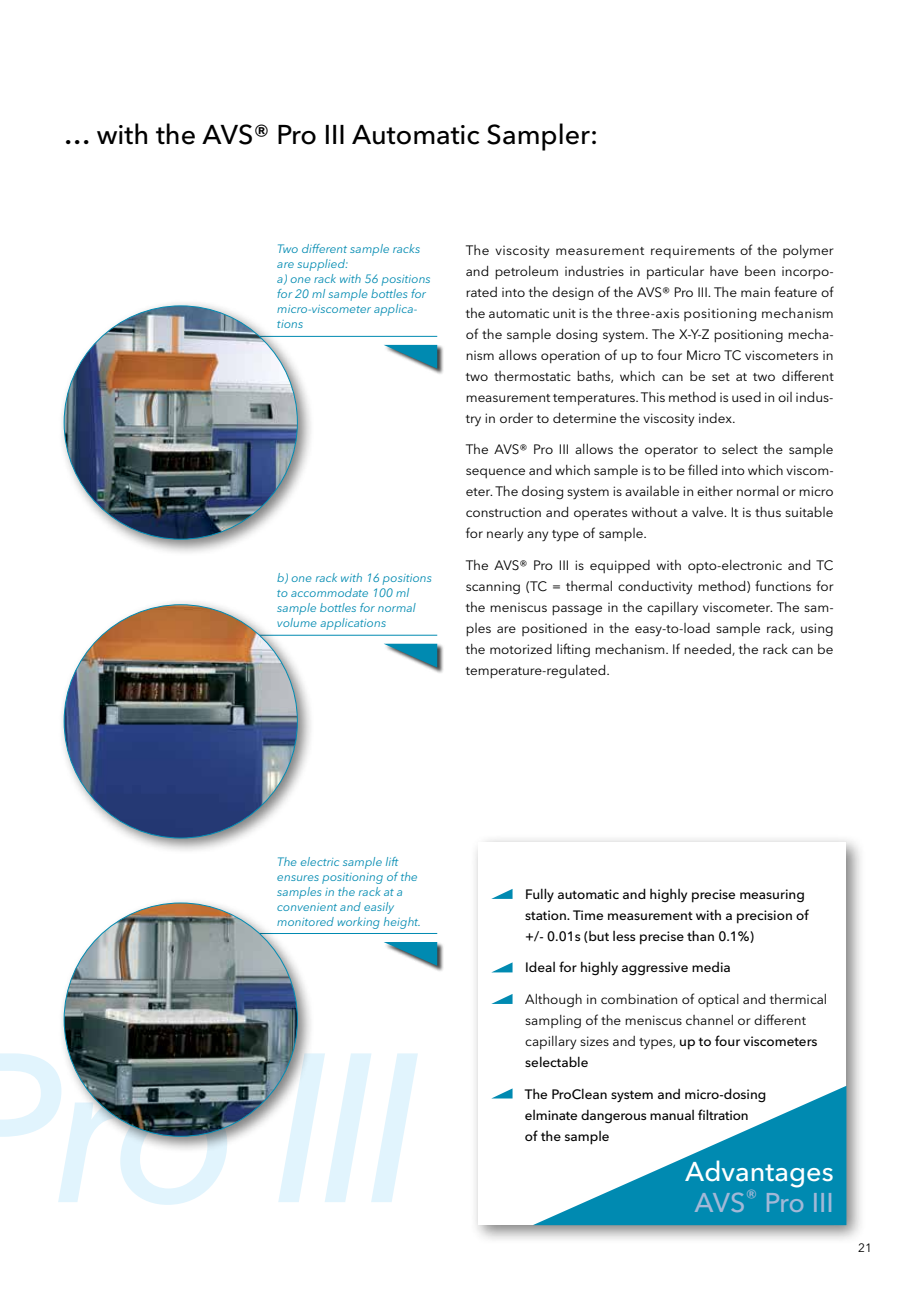
<style>
.page{position:relative;width:906px;height:1289px;background:#fff}
.page>*{position:absolute;margin:0;border:0;box-sizing:border-box;transform-origin:0 0}
.t1{font:italic 500 210px "Avenir Next LT Pro";letter-spacing:-.05em;color:#e1f4fd}
.t2{font:500 27px "Avenir Next LT Pro";color:#000}
.t3{font:500 27px/31.5px "Avenir Next LT Pro";color:#fff;text-align:center}
.t4{font:13.5px/21px "Avenir Next LT Pro";color:#000;text-align:justify}
.t5{font:500 13.5px/21px "Avenir Next LT Pro";color:#000}
.t6{font:italic 12px/15px "Avenir Next LT Pro";color:#008ab1}
.t7{font:12px "Avenir Next LT Pro";color:#000}
.s1{font-weight:500}
.s2{color:#a2b8d7}
</style>
<div class="page">
<div style="left:469px;top:833px;width:397px;height:411px;background:#000;opacity:.5"></div>
<div style="left:478px;top:842px;width:368px;height:383px;background:#fff"></div>
<svg style="left:533px;top:1086px;width:313px;height:139px"></svg>
<hr style="left:229px;top:336px;width:208px;height:1px;background:#008ab1">
<hr style="left:229px;top:635px;width:208px;height:1px;background:#008ab1">
<hr style="left:229px;top:933px;width:208px;height:1px;background:#008ab1">
<div style="left:57px;top:299px;width:257px;height:257px;background:#000;opacity:.5"></div>
<img style="left:64px;top:306px;width:233px;height:233px;border-radius:117px">
<div style="left:57px;top:598px;width:257px;height:257px;background:#000;opacity:.5"></div>
<img style="left:64px;top:604px;width:233px;height:234px;border-radius:117px">
<div style="left:57px;top:896px;width:257px;height:257px;background:#000;opacity:.5"></div>
<img style="left:64px;top:903px;width:233px;height:233px;border-radius:117px">
<div style="left:384px;top:344px;width:60px;height:31px;background:#000;opacity:.75"></div>
<svg style="left:384px;top:345px;width:53px;height:24px"></svg>
<div style="left:384px;top:643px;width:60px;height:31px;background:#000;opacity:.75"></div>
<svg style="left:384px;top:643px;width:53px;height:24px"></svg>
<div style="left:384px;top:941px;width:60px;height:31px;background:#000;opacity:.75"></div>
<svg style="left:384px;top:942px;width:53px;height:23px"></svg>
<svg style="left:493px;top:889px;width:19px;height:9px"></svg>
<svg style="left:492px;top:962px;width:20px;height:10px"></svg>
<svg style="left:493px;top:994px;width:19px;height:9px"></svg>
<svg style="left:492px;top:1088px;width:20px;height:10px"></svg>
<h2 class="t2" style="left:64px;top:118px;width:536px">… with the AVS® Pro III Automatic Sampler:</h2>
<p class="t6" style="left:277px;top:242px;width:155px">Two different sample racks are supplied:<br>a) one rack with 56 positions for 20 ml sample bottles for micro-viscometer applica&shy;tions</p>
<p class="t6" style="left:277px;top:570px;width:156px">b) one rack with 16 positions to accommodate 100 ml sample bottles for normal volume applications</p>
<p class="t4" style="left:466px;top:240px;width:369px">The viscosity measurement requirements of the polymer and petroleum industries in particular have been incorpo&shy;rated into the design of the AVS® Pro III. The main feature of the automatic unit is the three-axis positioning mechanism of the sample dosing system. The X-Y-Z positioning mecha&shy;nism allows operation of up to four Micro TC viscometers in two thermostatic baths, which can be set at two different measurement temperatures. This method is used in oil indus&shy;try in order to determine the viscosity index.</p>
<p class="t4" style="left:466px;top:439px;width:369px">The AVS® Pro III allows the operator to select the sample sequence and which sample is to be filled into which viscom&shy;eter. The dosing system is available in either normal or micro construction and operates without a valve. It is thus suitable for nearly any type of sample.</p>
<p class="t4" style="left:466px;top:555px;width:369px">The AVS® Pro III is equipped with opto-electronic and TC scanning (TC = thermal conductivity method) functions for the meniscus passage in the capillary viscometer. The sam&shy;ples are positioned in the easy-to-load sample rack, using the motorized lifting mechanism. If needed, the rack can be temperature-regulated.</p>
<p class="t6" style="left:277px;top:853px;width:146px">The electric sample lift ensures positioning of the samples in the rack at a convenient and easily monitored working height.</p>
<h1 class="t1" style="left:-62px;top:1002px;width:485px">Pro III</h1>
<p class="t5" style="left:525px;top:883px;width:285px">Fully automatic and highly precise measuring station. Time measurement with a precision of +/- 0.01s (but less precise than 0.1%)</p>
<p class="t5" style="left:525px;top:957px;width:207px">Ideal for highly aggressive media</p>
<p class="t4" style="left:525px;top:988px;width:303px;text-align:left">Although in combination of optical and thermical sampling of the meniscus channel or different capillary sizes and types, <span class="s1">up to four viscometers selectable</span></p>
<p class="t5" style="left:525px;top:1083px;width:243px">The ProClean system and micro-dosing elminate dangerous manual filtration<br>of the sample</p>
<h2 class="t3" style="left:685px;top:1155px;width:150px">Advantages<br><span class="s2">AVS</span><sup>®</sup> <span class="s2">Pro III</span></h2>
<p class="t7" style="left:858px;top:1240px;width:15px">21</p>
</div>
